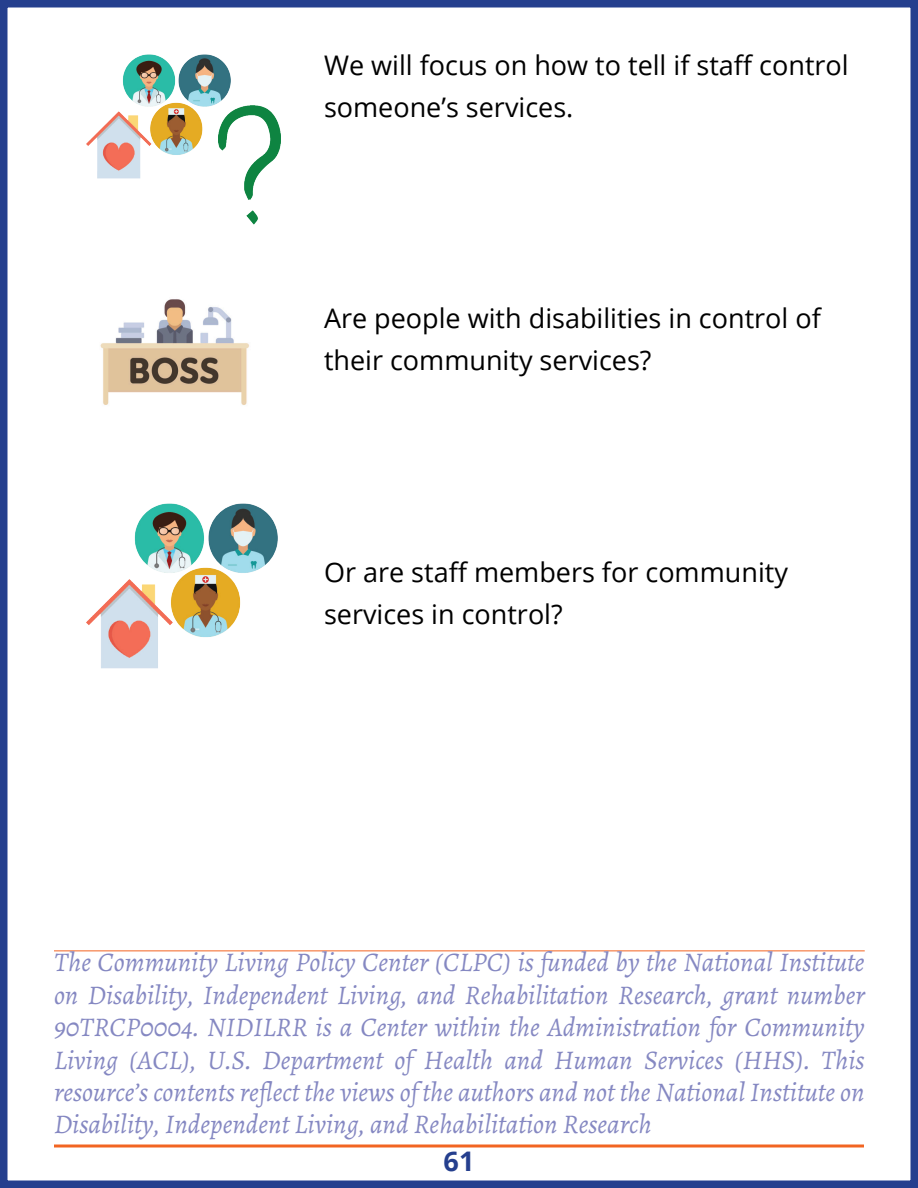
<style>
.page{position:relative;width:918px;height:1188px;background:#fff}
.page>*{position:absolute;margin:0;border:0;box-sizing:border-box;transform-origin:0 0}
.Heading_1{font:italic 27px/32.4px "Alegreya";color:#8588c2;text-align:justify}
.t1{font:27px/42px "Open Sans";color:#000}
.t2{font:700 27px "Open Sans";color:#253f8e}
</style>
<div class="page">
<div style="left:0;top:0;width:918px;height:1188px;border:8px solid #253f8e"></div>
<svg style="left:54px;top:1144px;width:810px;height:4px;background:#f58b59"></svg>
<img style="left:86px;top:54px;width:144px;height:124px">
<img style="left:218px;top:105px;width:63px;height:120px">
<img style="left:100px;top:299px;width:149px;height:106px">
<img style="left:86px;top:504px;width:191px;height:164px">
<hr style="left:54px;top:951px;width:811px;height:1px;background:#f36421">
<p class="t1" style="left:324px;top:43px;width:526px">We will focus on how to tell if staff control someone’s services.</p>
<p class="t1" style="left:324px;top:297px;width:498px">Are people with disabilities in control of their community services?</p>
<p class="t1" style="left:324px;top:550px;width:465px">Or are staff members for community services in control?</p>
<p class="Heading_1" style="left:54px;top:946px;width:812px">The Community Living Policy Center (CLPC) is funded by the National Institute on Disability, Independent Living, and Rehabilitation Research, grant number 90TRCP0004. NIDILRR is a Center within the Administration for Community Living (ACL), U.S. Department of Health and Human Services (HHS). This resource’s contents reflect the views of the authors and not the National Institute on Disability, Independent Living, and Rehabilitation Research</p>
<p class="t2" style="left:444px;top:1142px;width:32px">61</p>
</div>
